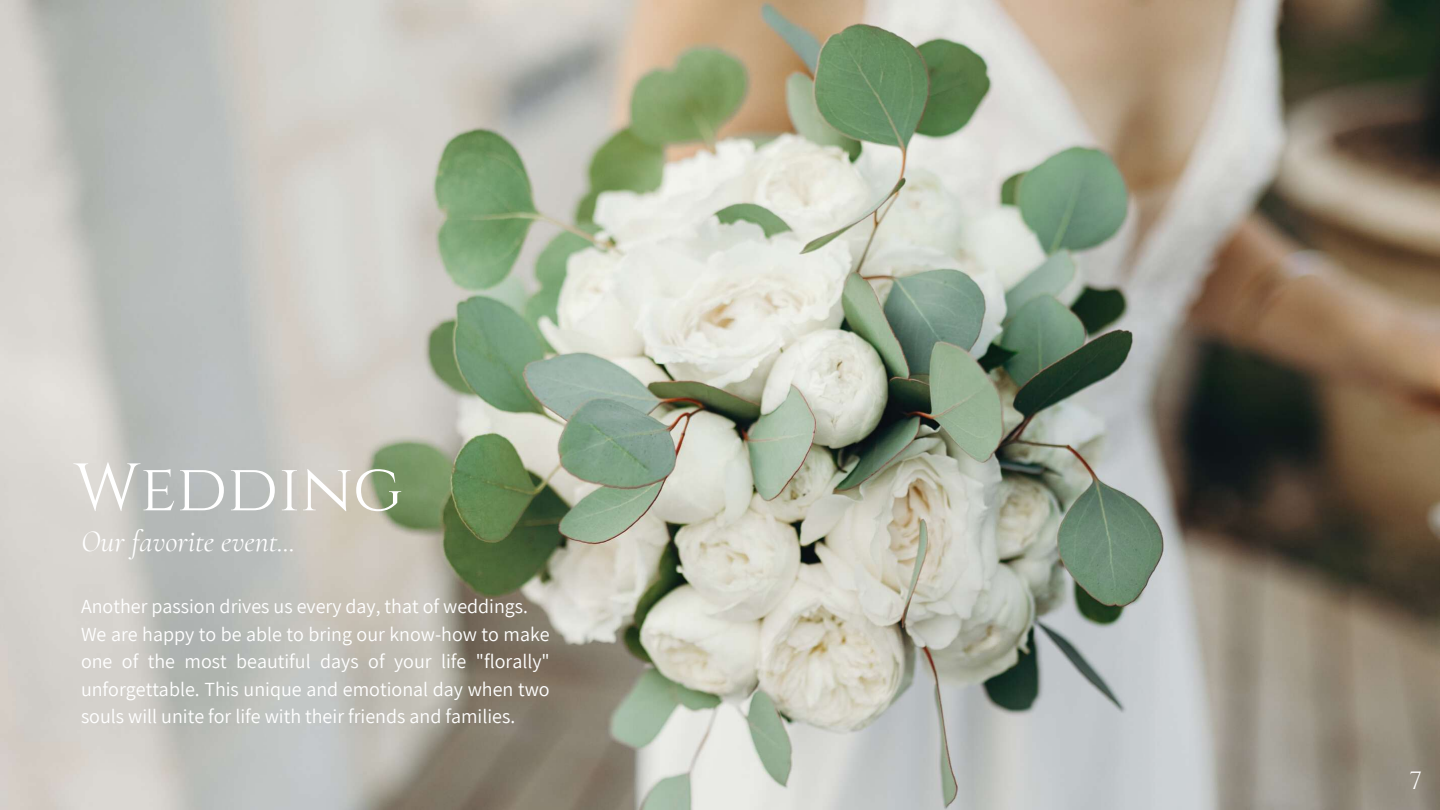
<style>
.page{position:relative;width:1440px;height:810px;background:#fff}
.page>*{position:absolute;margin:0;border:0;box-sizing:border-box;transform-origin:0 0}
.t1{font:67px "Cinzel";color:#fff}
.t2{font:italic 30px "Cormorant Garamond";color:#fff}
.t3{font:25px "Cinzel";color:#fff}
.t4{font:20px/27.5px "Assistant";color:#fff}
</style>
<div class="page">
<img style="left:0;top:0;width:1440px;height:810px">
<h1 class="t1" style="left:74px;top:445px;width:330px">Wedding</h1>
<h2 class="t2" style="left:81px;top:523px;width:216px">Our favorite event...</h2>
<p class="t4" style="left:81px;top:592px;width:470px">Another passion drives us every day, that of weddings.<br>We are happy to be able to bring our know-how to make one of the most beautiful days of your life "florally" unforgettable. This unique and emotional day when two souls will unite for life with their friends and families.</p>
<p class="t3" style="left:1409px;top:765px;width:14px">7</p>
</div>
